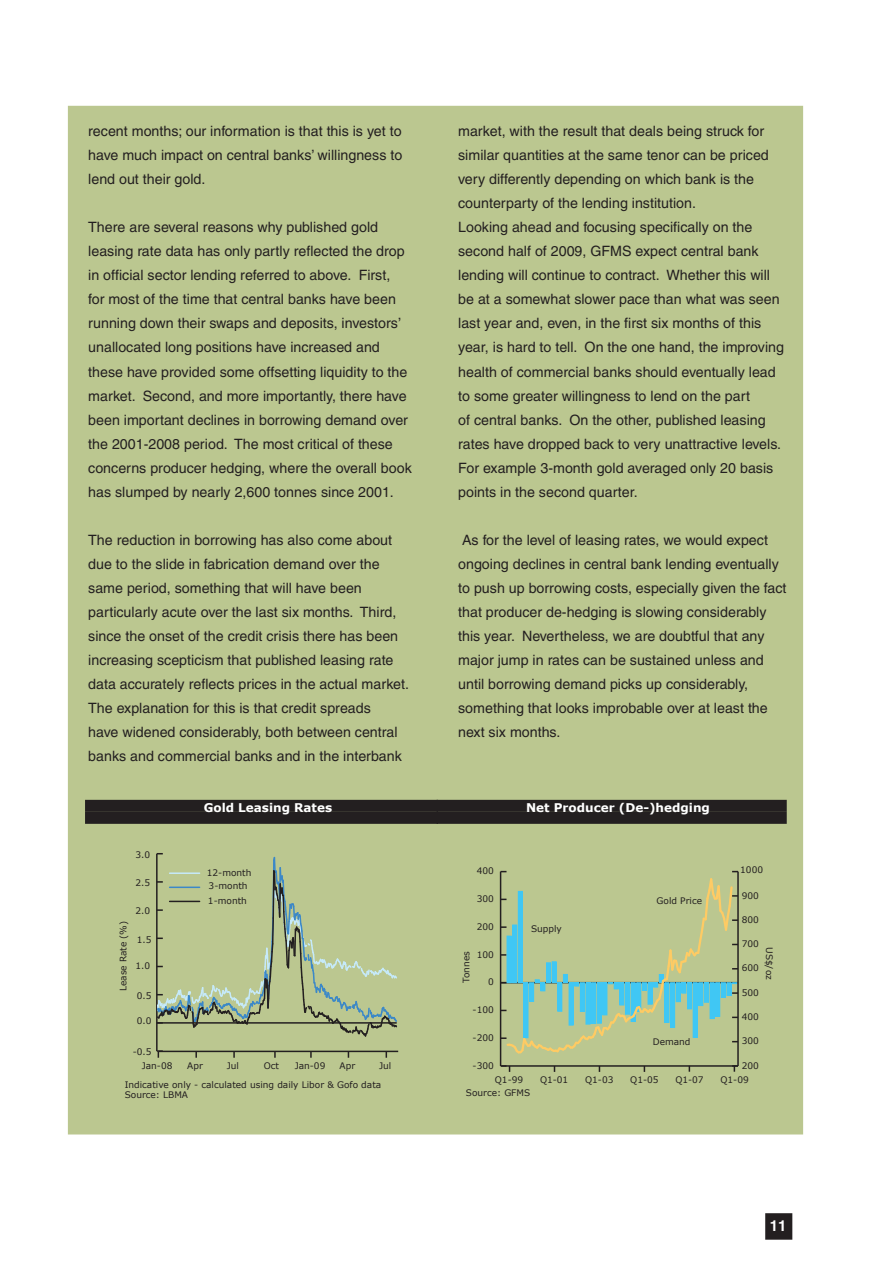
<style>
.page{position:relative;width:893px;height:1263px;background:#fff}
.page>*{position:absolute;margin:0;border:0;box-sizing:border-box;transform-origin:0 0}
.t1{font:700 15px "Helvetica LT";color:#fff}
.t2{font:14.25px/24px "Helvetica LT";color:#231f20}
.t3{font:700 12px "Verdana";color:#fff}
.t4{font:9px/13.5px "Verdana";color:#231f20}
</style>
<div class="page">
<div style="left:766px;top:1214px;width:26px;height:25px;background:#231f20"></div>
<div style="left:765px;top:1213px;width:27px;height:27px;border:2px solid #231f20"></div>
<div style="left:68px;top:106px;width:735px;height:1028px;background:#bbc790"></div>
<div style="left:85px;top:800px;width:353px;height:12px;background:#231f20"></div>
<div style="left:85px;top:812px;width:353px;height:12px;background:#231f20"></div>
<hr style="left:156px;top:854px;width:2px;height:197px;background:#231f20">
<svg style="left:156px;top:853px;width:241px;height:185px"></svg>
<svg style="left:274px;top:1052px;width:2px;height:6px"></svg>
<svg style="left:233px;top:1052px;width:2px;height:6px"></svg>
<svg style="left:195px;top:1052px;width:2px;height:6px"></svg>
<svg style="left:157px;top:1050px;width:6px;height:8px"></svg>
<hr style="left:158px;top:1051px;width:240px;height:1px;background:#231f20">
<svg style="left:310px;top:1052px;width:2px;height:6px"></svg>
<hr style="left:500px;top:872px;width:1px;height:194px;background:#231f20">
<hr style="left:501px;top:1065px;width:237px;height:2px;background:#231f20">
<hr style="left:737px;top:871px;width:2px;height:195px;background:#231f20">
<svg style="left:501px;top:871px;width:237px;height:184px"></svg>
<svg style="left:501px;top:1065px;width:9px;height:7px"></svg>
<svg style="left:732px;top:1066px;width:6px;height:6px"></svg>
<div style="left:437px;top:800px;width:350px;height:12px;background:#231f20"></div>
<div style="left:437px;top:812px;width:350px;height:12px;background:#231f20"></div>
<p class="t2" style="left:88px;top:119px;width:316px;text-align:justify">recent months; our information is that this is yet to have much impact on central banks’ willingness to lend out their gold.</p>
<p class="t2" style="left:88px;top:215px;width:325px">There are several reasons why published gold leasing rate data has only partly reflected the drop in official sector lending referred to above. First,<br>for most of the time that central banks have been running down their swaps and deposits, investors’ unallocated long positions have increased and these have provided some offsetting liquidity to the market. Second, and more importantly, there have been important declines in borrowing demand over the 2001-2008 period. The most critical of these concerns producer hedging, where the overall book has slumped by nearly 2,600 tonnes since 2001.</p>
<p class="t2" style="left:88px;top:527px;width:322px">The reduction in borrowing has also come about due to the slide in fabrication demand over the same period, something that will have been particularly acute over the last six months. Third, since the onset of the credit crisis there has been increasing scepticism that published leasing rate data accurately reflects prices in the actual market.<br>The explanation for this is that credit spreads<br>have widened considerably, both between central banks and commercial banks and in the interbank</p>
<p class="t2" style="left:458px;top:119px;width:327px">market, with the result that deals being struck for similar quantities at the same tenor can be priced very differently depending on which bank is the counterparty of the lending institution.<br>Looking ahead and focusing specifically on the second half of 2009, GFMS expect central bank lending will continue to contract. Whether this will be at a somewhat slower pace than what was seen last year and, even, in the first six months of this year, is hard to tell. On the one hand, the improving health of commercial banks should eventually lead to some greater willingness to lend on the part<br>of central banks. On the other, published leasing rates have dropped back to very unattractive levels.<br>For example 3-month gold averaged only 20 basis points in the second quarter.</p>
<p class="t2" style="left:458px;top:527px;width:330px">As for the level of leasing rates, we would expect ongoing declines in central bank lending eventually to push up borrowing costs, especially given the fact that producer de-hedging is slowing considerably this year. Nevertheless, we are doubtful that any major jump in rates can be sustained unless and until borrowing demand picks up considerably, something that looks improbable over at least the next six months.</p>
<p class="t3" style="left:204px;top:800px;width:130px">Gold Leasing Rates</p>
<p class="t3" style="left:526px;top:800px;width:185px">Net Producer (De-)hedging</p>
<p class="t4" style="left:135px;top:848px;width:16px">3.0</p>
<p class="t4" style="left:135px;top:876px;width:16px">2.5</p>
<p class="t4" style="left:207px;top:866px;width:46px">12-month<br>3-month</p>
<p class="t4" style="left:208px;top:894px;width:40px">1-month</p>
<p class="t4" style="left:477px;top:864px;width:19px">400</p>
<p class="t4" style="left:477px;top:892px;width:19px">300</p>
<p class="t4" style="left:657px;top:894px;width:47px">Gold Price</p>
<p class="t4" style="left:740px;top:862px;width:24px">1000</p>
<p class="t4" style="left:742px;top:888px;width:19px">900</p>
<p class="t4" style="left:135px;top:904px;width:16px">2.0</p>
<p class="t4" style="left:116px;top:991px;width:72px;rotate:-90deg">Lease Rate (%)</p>
<p class="t4" style="left:137px;top:932px;width:16px">1.5</p>
<p class="t4" style="left:135px;top:959px;width:16px">1.0</p>
<p class="t4" style="left:137px;top:988px;width:16px">0.5</p>
<p class="t4" style="left:477px;top:919px;width:19px">200</p>
<p class="t4" style="left:531px;top:921px;width:32px">Supply</p>
<p class="t4" style="left:742px;top:912px;width:19px">800</p>
<p class="t4" style="left:742px;top:937px;width:19px">700</p>
<p class="t4" style="left:459px;top:982px;width:33px;rotate:-90deg">Tonnes</p>
<p class="t4" style="left:776px;top:947px;width:34px;rotate:90deg">US$/oz</p>
<p class="t4" style="left:477px;top:947px;width:19px">100</p>
<p class="t4" style="left:742px;top:961px;width:19px">600</p>
<p class="t4" style="left:488px;top:975px;width:7px">0</p>
<p class="t4" style="left:742px;top:985px;width:19px">500</p>
<p class="t4" style="left:137px;top:1014px;width:16px">0.0</p>
<p class="t4" style="left:473px;top:1003px;width:23px">-100</p>
<p class="t4" style="left:742px;top:1010px;width:19px">400</p>
<p class="t4" style="left:473px;top:1030px;width:23px">-200</p>
<p class="t4" style="left:653px;top:1035px;width:39px">Demand</p>
<p class="t4" style="left:742px;top:1034px;width:19px">300</p>
<p class="t4" style="left:133px;top:1045px;width:20px">-0.5</p>
<p class="t4" style="left:142px;top:1058px;width:32px">Jan-08</p>
<p class="t4" style="left:187px;top:1058px;width:17px">Apr</p>
<p class="t4" style="left:227px;top:1058px;width:14px">Jul</p>
<p class="t4" style="left:264px;top:1058px;width:17px">Oct</p>
<p class="t4" style="left:295px;top:1058px;width:32px">Jan-09</p>
<p class="t4" style="left:340px;top:1058px;width:17px">Apr</p>
<p class="t4" style="left:379px;top:1058px;width:14px">Jul</p>
<p class="t4" style="left:473px;top:1058px;width:23px">-300</p>
<p class="t4" style="left:742px;top:1058px;width:19px">200</p>
<p class="t4" style="left:125px;top:1079px;width:258px;line-height:10.5px">Indicative only - calculated using daily Libor &amp; Gofo data<br>Source: LBMA</p>
<p class="t4" style="left:495px;top:1073px;width:30px">Q1-99</p>
<p class="t4" style="left:540px;top:1073px;width:30px">Q1-01</p>
<p class="t4" style="left:585px;top:1073px;width:30px">Q1-03</p>
<p class="t4" style="left:630px;top:1073px;width:30px">Q1-05</p>
<p class="t4" style="left:675px;top:1073px;width:30px">Q1-07</p>
<p class="t4" style="left:720px;top:1073px;width:30px">Q1-09</p>
<p class="t4" style="left:466px;top:1086px;width:66px">Source: GFMS</p>
<p class="t1" style="left:770px;top:1217px;width:18px">11</p>
</div>
